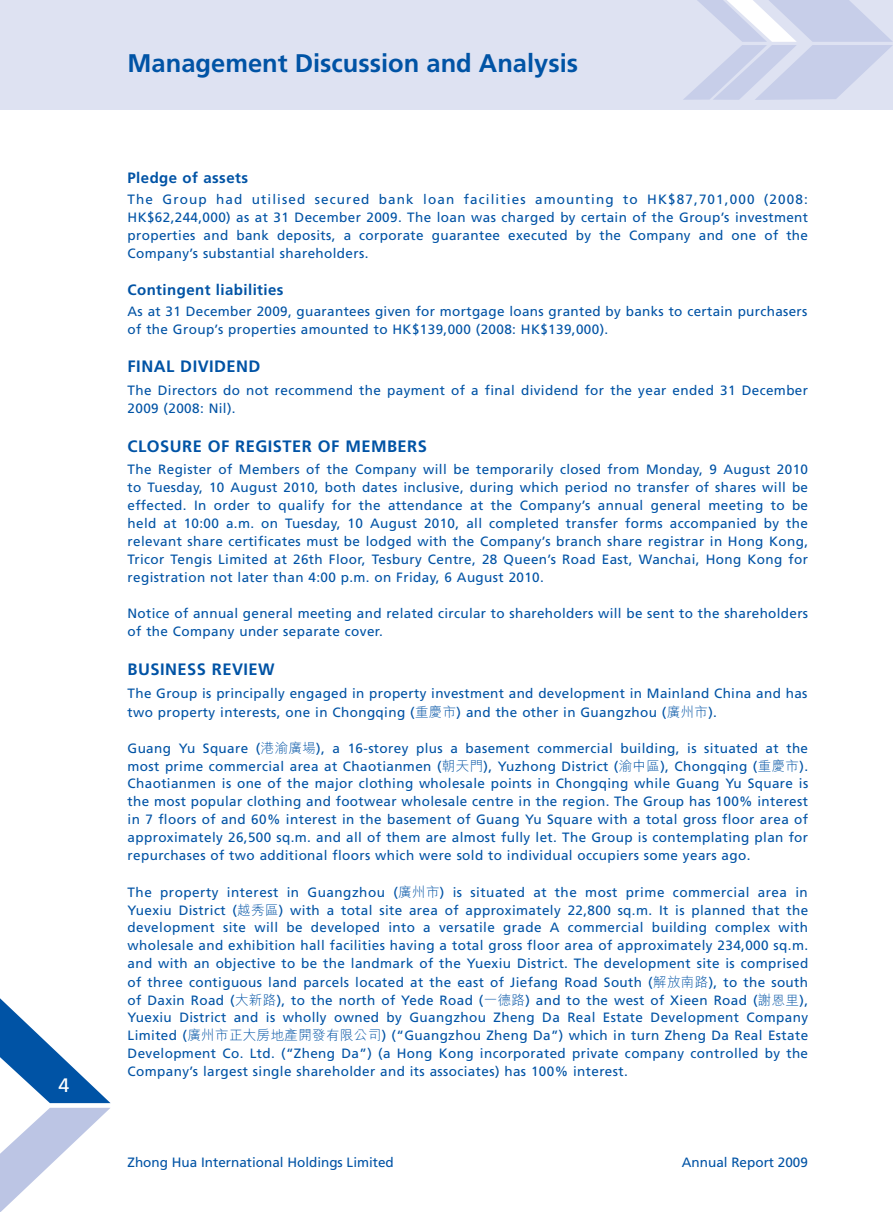
<style>
.page{position:relative;width:893px;height:1212px;background:#fff}
.page>*{position:absolute;margin:0;border:0;box-sizing:border-box;transform-origin:0 0}
.t1{font:700 25.5px "Frutiger LT Std";color:#0053a5}
.t2{font:19.5px "Frutiger LT Std";color:#fff}
.t3{font:700 16.5px "Frutiger LT Std";letter-spacing:.03em;color:#0053a5}
.t4{font:700 15px "Frutiger LT Std";letter-spacing:.03em;color:#0053a5}
.t5{font:13.5px/17.9px "Frutiger LT Std";letter-spacing:.03em;color:#0053a5}
.t6{font:13.5px "Frutiger LT Std";color:#0053a5}
.s1{font-family:"M Hei HK";font-weight:300}
</style>
<div class="page">
<div style="left:0;top:0;width:893px;height:110px;background:#dee2f2"></div>
<svg style="left:0;top:998px;width:111px;height:214px"></svg>
<svg style="left:683px;top:0;width:210px;height:100px"></svg>
<h2 class="t2" style="left:59px;top:1073px;width:12px">4</h2>
<h1 class="t1" style="left:128px;top:48px;width:452px">Management Discussion and Analysis</h1>
<p class="t4" style="left:128px;top:169px;width:122px">Pledge of assets</p>
<p class="t5" style="left:128px;top:190px;width:682px;text-align:justify">The Group had utilised secured bank loan facilities amounting to HK$87,701,000 (2008:<br>HK$62,244,000) as at 31 December 2009. The loan was charged by certain of the Group’s investment properties and bank deposits, a corporate guarantee executed by the Company and one of the Company’s substantial shareholders.</p>
<p class="t4" style="left:128px;top:281px;width:157px">Contingent liabilities</p>
<p class="t5" style="left:128px;top:302px;width:681px">As at 31 December 2009, guarantees given for mortgage loans granted by banks to certain purchasers of the Group’s properties amounted to HK$139,000 (2008: HK$139,000).</p>
<p class="t3" style="left:128px;top:357px;width:134px">Final Dividend</p>
<p class="t5" style="left:128px;top:381px;width:682px">The Directors do not recommend the payment of a final dividend for the year ended 31 December<br>2009 (2008: Nil).</p>
<p class="t3" style="left:128px;top:436px;width:301px">Closure of Register of M embers</p>
<p class="t5" style="left:128px;top:461px;width:682px;text-align:justify">The Register of Members of the Company will be temporarily closed from Monday, 9 August 2010 to Tuesday, 10 August 2010, both dates inclusive, during which period no transfer of shares will be effected. In order to qualify for the attendance at the Company’s annual general meeting to be held at 10:00 a. m. on Tuesday, 10 August 2010, all completed transfer forms accompanied by the relevant share certificates must be lodged with the Company’s branch share registrar in Hong Kong, Tricor Tengis Limited at 26th Floor, Tesbury Centre, 28 Queen’s Road East, Wanchai, Hong Kong for registration not later than 4:00 p. m. on Friday, 6 August 2010.</p>
<p class="t5" style="left:128px;top:605px;width:682px">Notice of annual general meeting and related circular to shareholders will be sent to the shareholders of the Company under separate cover.</p>
<p class="t3" style="left:128px;top:659px;width:149px">busin ess Review</p>
<p class="t5" style="left:128px;top:683px;width:681px;line-height:18.9px">The Group is principally engaged in property investment and development in Mainland China and has two property interests, one in Chongqing (<span class="s1">重慶市</span>) and the other in Guangzhou (<span class="s1">廣州市</span>).</p>
<p class="t5" style="left:128px;top:739px;width:682px">Guang Yu Square (<span class="s1">港渝廣場</span>), a 16-storey plus a basement commercial building, is situated at the most prime commercial area at Chaotianmen (<span class="s1">朝天門</span>), Yuzhong District (<span class="s1">渝中區</span>), Chongqing (<span class="s1">重慶市</span>).<br>Chaotianmen is one of the major clothing wholesale points in Chongqing while Guang Yu Square is the most popular clothing and footwear wholesale centre in the region. The Group has 100% interest in 7 floors of and 60% interest in the basement of Guang Yu Square with a total gross floor area of approximately 26,500 sq. m. and all of them are almost fully let. The Group is contemplating plan for repurchases of two additional floors which were sold to individual occupiers some years ago.</p>
<p class="t5" style="left:128px;top:883px;width:682px">The property interest in Guangzhou (<span class="s1">廣州市</span>) is situated at the most prime commercial area in Yuexiu District (<span class="s1">越秀區</span>) with a total site area of approximately 22,800 sq. m. It is planned that the development site will be developed into a versatile grade A commercial building complex with wholesale and exhibition hall facilities having a total gross floor area of approximately 234,000 sq. m. and with an objective to be the landmark of the Yuexiu District. The development site is comprised of three contiguous land parcels located at the east of Jiefang Road South (<span class="s1">解放南路</span>), to the south of Daxin Road (<span class="s1">大新路</span>), to the north of Yede Road (<span class="s1">一德路</span>) and to the west of Xieen Road (<span class="s1">謝恩里</span>), Yuexiu District and is wholly owned by Guangzhou Zheng Da Real Estate Development Company</p>
<p class="t5" style="left:128px;top:1027px;width:682px;text-align:justify">Limited (<span class="s1">廣州市正大房地產開發有限公司</span>) (“Guangzhou Zheng Da”) which in turn Zheng Da Real Estate Development Co. Ltd. (“Zheng Da”) (a Hong Kong incorporated private company controlled by the Company’s largest single shareholder and its associates) has 100% interest.</p>
<p class="t6" style="left:128px;top:1154px;width:268px">Zhong Hua International Holdings Limited</p>
<p class="t6" style="left:682px;top:1154px;width:128px">Annual Report 2009</p>
</div>
